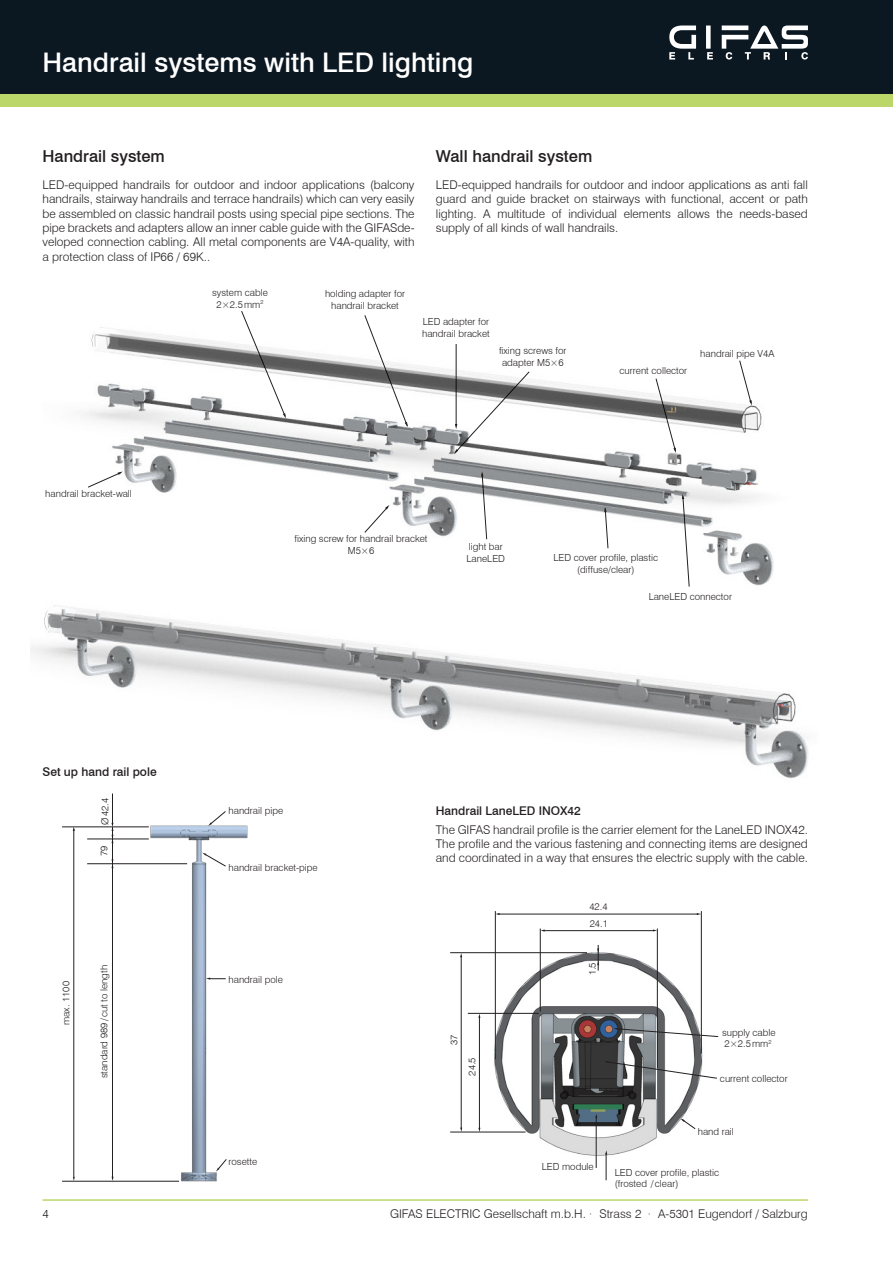
<style>
.page{position:relative;width:893px;height:1263px;background:#fff}
.page>*{position:absolute;margin:0;border:0;box-sizing:border-box;transform-origin:0 0}
.Haupttitel_rechts{font:500 27px "Swiss 721 BT";color:#fff}
.t1{font:500 16.5px "Swiss 721 BT";color:#231f20}
.t2{font:300 12px/14.4px "Swiss 721 BT";color:#231f20;text-align:justify}
.t3{font:500 12px "Swiss 721 BT";color:#231f20}
.t4{font:300 9.75px/12px "Swiss 721 BT";color:#231f20;text-align:center}
</style>
<div class="page">
<div style="left:0;top:89px;width:893px;height:17px;background:#bbd76a"></div>
<div style="left:0;top:0;width:893px;height:94px;background:#0b1721"></div>
<hr style="left:43px;top:1199px;width:765px;height:2px;background:#bbd76a">
<div style="left:706px;top:26px;width:5px;height:23px;background:#fff"></div>
<svg style="left:669px;top:25px;width:27px;height:35px"></svg>
<svg style="left:707px;top:52px;width:6px;height:8px"></svg>
<svg style="left:722px;top:26px;width:86px;height:34px"></svg>
<hr style="left:87px;top:839px;width:62px;height:1px;background:#231f20">
<hr style="left:62px;top:827px;width:87px;height:1px;background:#231f20">
<hr style="left:62px;top:1181px;width:117px;height:1px;background:#231f20">
<hr style="left:87px;top:863px;width:100px;height:1px;background:#231f20">
<hr style="left:112px;top:793px;width:1px;height:31px;background:#231f20">
<hr style="left:112px;top:827px;width:1px;height:352px;background:#231f20">
<hr style="left:74px;top:829px;width:1px;height:348px;background:#231f20">
<svg style="left:111px;top:823px;width:2px;height:20px"></svg>
<svg style="left:218px;top:811px;width:8px;height:6px"></svg>
<img style="left:139px;top:817px;width:109px;height:365px">
<img style="left:30px;top:605px;width:779px;height:174px">
<img style="left:83px;top:327px;width:691px;height:259px">
<img style="left:489px;top:947px;width:214px;height:214px">
<hr style="left:450px;top:952px;width:137px;height:1px;background:#231f20">
<hr style="left:468px;top:1013px;width:71px;height:1px;background:#231f20">
<hr style="left:701px;top:911px;width:1px;height:142px;background:#231f20">
<hr style="left:450px;top:1132px;width:76px;height:1px;background:#231f20">
<hr style="left:495px;top:911px;width:1px;height:148px;background:#231f20">
<hr style="left:479px;top:1016px;width:1px;height:112px;background:#231f20">
<hr style="left:540px;top:928px;width:1px;height:83px;background:#231f20">
<hr style="left:657px;top:928px;width:1px;height:140px;background:#231f20">
<hr style="left:461px;top:956px;width:1px;height:172px;background:#231f20">
<hr style="left:596px;top:1116px;width:1px;height:52px;background:#231f20">
<hr style="left:498px;top:914px;width:200px;height:1px;background:#231f20">
<hr style="left:543px;top:930px;width:110px;height:1px;background:#231f20">
<svg style="left:605px;top:1150px;width:2px;height:30px"></svg>
<svg style="left:681px;top:1118px;width:15px;height:11px"></svg>
<svg style="left:597px;top:945px;width:2px;height:25px"></svg>
<svg style="left:88px;top:471px;width:35px;height:17px"></svg>
<svg style="left:364px;top:505px;width:25px;height:28px"></svg>
<svg style="left:481px;top:471px;width:6px;height:69px"></svg>
<svg style="left:604px;top:507px;width:4px;height:42px"></svg>
<svg style="left:682px;top:494px;width:8px;height:93px"></svg>
<svg style="left:656px;top:378px;width:20px;height:75px"></svg>
<svg style="left:739px;top:360px;width:13px;height:45px"></svg>
<svg style="left:454px;top:371px;width:76px;height:83px"></svg>
<svg style="left:364px;top:315px;width:44px;height:112px"></svg>
<svg style="left:241px;top:311px;width:45px;height:107px"></svg>
<svg style="left:604px;top:1061px;width:113px;height:18px"></svg>
<svg style="left:614px;top:1028px;width:105px;height:9px"></svg>
<p class="Haupttitel_rechts" style="left:43px;top:46px;width:432px">Handrail systems with LED lighting</p>
<p class="t1" style="left:43px;top:146px;width:124px">Handrail system</p>
<p class="t2" style="left:43px;top:177px;width:374px">LED-equipped handrails for outdoor and indoor applications (balcony handrails, stairway handrails and terrace handrails) which can very easily</p>
<p class="t2" style="left:43px;top:206px;width:374px">be assembled on classic handrail posts using special pipe sections. The</p>
<p class="t2" style="left:43px;top:220px;width:374px">pipe brackets and adapters allow an inner cable guide with the GIFASde&shy;veloped connection cabling. All metal components are V4A-quality, with a protection class of IP66 / 69K..</p>
<p class="t1" style="left:436px;top:146px;width:158px">Wall handrail system</p>
<p class="t2" style="left:436px;top:177px;width:374px">LED-equipped handrails for outdoor and indoor applications as anti fall guard and guide bracket on stairways with functional, accent or path lighting. A multitude of individual elements allows the needs-based supply of all kinds of wall handrails.</p>
<p class="t4" style="left:212px;top:286px;width:57px">system cable<br>2×2.5mm<sup>2</sup></p>
<p class="t4" style="left:325px;top:288px;width:82px">holding adapter for handrail bracket</p>
<p class="t4" style="left:423px;top:315px;width:68px">LED adapter for</p>
<p class="t4" style="left:422px;top:327px;width:69px">handrail bracket</p>
<p class="t4" style="left:499px;top:344px;width:69px">fixing screws for</p>
<p class="t4" style="left:502px;top:356px;width:63px">adapter M5×6</p>
<p class="t4" style="left:620px;top:364px;width:69px">current collector</p>
<p class="t4" style="left:700px;top:347px;width:76px">handrail pipe V4A</p>
<p class="t4" style="left:45px;top:487px;width:88px">handrail bracket-wall</p>
<p class="t4" style="left:294px;top:533px;width:135px">fixing screw for handrail bracket<br>M5×6</p>
<p class="t4" style="left:467px;top:540px;width:40px;text-align:left">light bar<br>LaneLED</p>
<p class="t4" style="left:554px;top:552px;width:106px">LED cover profile, plastic (diffuse/clear)</p>
<p class="t4" style="left:649px;top:590px;width:85px">LaneLED connector</p>
<p class="t3" style="left:43px;top:764px;width:116px">Set up hand rail pole</p>
<p class="t4" style="left:99px;top:825px;width:28px;rotate:-90deg">Ø42.4</p>
<p class="t4" style="left:98px;top:856px;width:12px;rotate:-90deg">79</p>
<p class="t4" style="left:229px;top:805px;width:56px">handrail pipe</p>
<p class="t4" style="left:229px;top:861px;width:91px">handrail bracket-pipe</p>
<p class="t4" style="left:60px;top:1025px;width:45px;rotate:-90deg">max. 1100</p>
<p class="t4" style="left:98px;top:1078px;width:115px;rotate:-90deg">standard 989/cut to length</p>
<p class="t4" style="left:229px;top:973px;width:56px">handrail pole</p>
<p class="t4" style="left:229px;top:1155px;width:30px">rosette</p>
<p class="t3" style="left:436px;top:803px;width:146px">Handrail LaneLED INOX42</p>
<p class="t2" style="left:436px;top:822px;width:374px">The GIFAS handrail profile is the carrier element for the LaneLED INOX42.</p>
<p class="t2" style="left:436px;top:836px;width:374px">The profile and the various fastening and connecting items are designed</p>
<p class="t2" style="left:436px;top:851px;width:374px">and coordinated in a way that ensures the electric supply with the cable.</p>
<p class="t4" style="left:448px;top:1045px;width:12px;rotate:-90deg">37</p>
<p class="t4" style="left:466px;top:1075px;width:20px;rotate:-90deg">24.5</p>
<p class="t4" style="left:589px;top:898px;width:20px;line-height:17.1px;text-align:left">42.4<br>24.1</p>
<p class="t4" style="left:586px;top:975px;width:14px;rotate:-90deg">1.5</p>
<p class="t4" style="left:542px;top:1161px;width:54px">LED module</p>
<p class="t4" style="left:722px;top:1026px;width:55px">supply cable</p>
<p class="t4" style="left:725px;top:1038px;width:48px">2×2.5mm<sup>2</sup></p>
<p class="t4" style="left:720px;top:1072px;width:69px">current collector</p>
<p class="t4" style="left:698px;top:1125px;width:38px">hand rail</p>
<p class="t4" style="left:615px;top:1167px;width:106px">LED cover profile, plastic</p>
<p class="t4" style="left:615px;top:1177px;width:65px">(frosted /clear)</p>
<p class="t2" style="left:43px;top:1207px;width:8px">4</p>
<p class="t2" style="left:390px;top:1206px;width:419px">GIFAS ELECTRIC Gesellschaft m.b.H. · Strass 2 · A-5301 Eugendorf / Salzburg</p>
</div>
